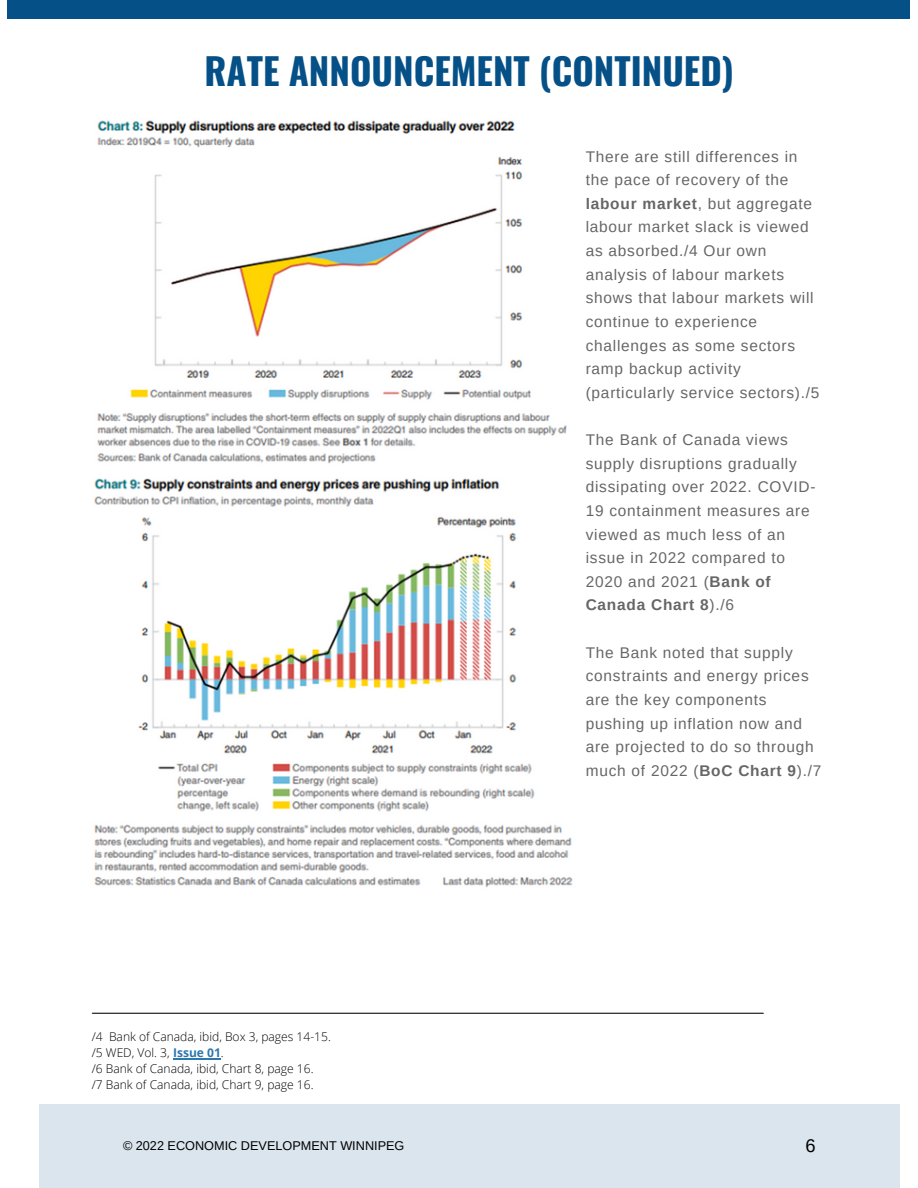
<style>
.page{position:relative;width:918px;height:1188px;background:#fff}
.page>*{position:absolute;margin:0;border:0;box-sizing:border-box;transform-origin:0 0}
.t1{font:700 36.75px "Oswald";color:#055087}
.t2{font:18.3px "Arimo";color:#000}
.t3{font:15.45px/23.7px "Arimo";letter-spacing:.05em;color:#666}
.t4{font:12.75px "Arimo";color:#000}
.t5{font:300 12px "Open Sans";color:#000}
.s1{font-weight:700;color:#2e77af}
.s2{font-weight:700}
</style>
<div class="page">
<div style="left:8px;top:0;width:902px;height:19px;background:#055087"></div>
<div style="left:39px;top:1104px;width:861px;height:84px;background:#dae5ed"></div>
<img style="left:97px;top:120px;width:470px;height:344px">
<img style="left:94px;top:478px;width:479px;height:409px">
<hr style="left:173px;top:1058px;width:48px;height:1px;background:#2e77af">
<hr style="left:92px;top:1013px;width:671px;height:1px;background:#000">
<p class="t1" style="left:204px;top:42px;width:531px">RATE ANNOUNCEMENT (CONTINUED)</p>
<p class="t5" style="left:92px;top:1028px;width:241px">/4 Bank of Canada, ibid, Box 3, pages 14-15.</p>
<p class="t5" style="left:92px;top:1044px;width:134px">/5 WED, Vol. 3, <span class="s1">Issue 01</span>.</p>
<p class="t5" style="left:92px;top:1061px;width:223px">/6 Bank of Canada, ibid, Chart 8, page 16.</p>
<p class="t5" style="left:92px;top:1077px;width:223px">/7 Bank of Canada, ibid, Chart 9, page 16.</p>
<p class="t3" style="left:586px;top:144px;width:235px">There are still differences in the pace of recovery of the <span class="s2">labour market</span>, but aggregate labour market slack is viewed as absorbed./4 Our own analysis of labour markets shows that labour markets will continue to experience challenges as some sectors ramp backup activity (particularly service sectors)./5</p>
<p class="t3" style="left:586px;top:428px;width:231px">The Bank of Canada views supply disruptions gradually dissipating over 2022. COVID-<br>19 containment measures are viewed as much less of an issue in 2022 compared to<br>2020 and 2021 (<span class="s2">Bank of<br>Canada Chart 8</span>)./6</p>
<p class="t3" style="left:586px;top:640px;width:237px">The Bank noted that supply constraints and energy prices are the key components pushing up inflation now and are projected to do so through much of 2022 (<span class="s2">BoC Chart 9</span>)./7</p>
<p class="t4" style="left:123px;top:1138px;width:283px">© 2022 ECONOMIC DEVELOPMENT WINNIPEG</p>
<p class="t2" style="left:805px;top:1136px;width:12px">6</p>
</div>
